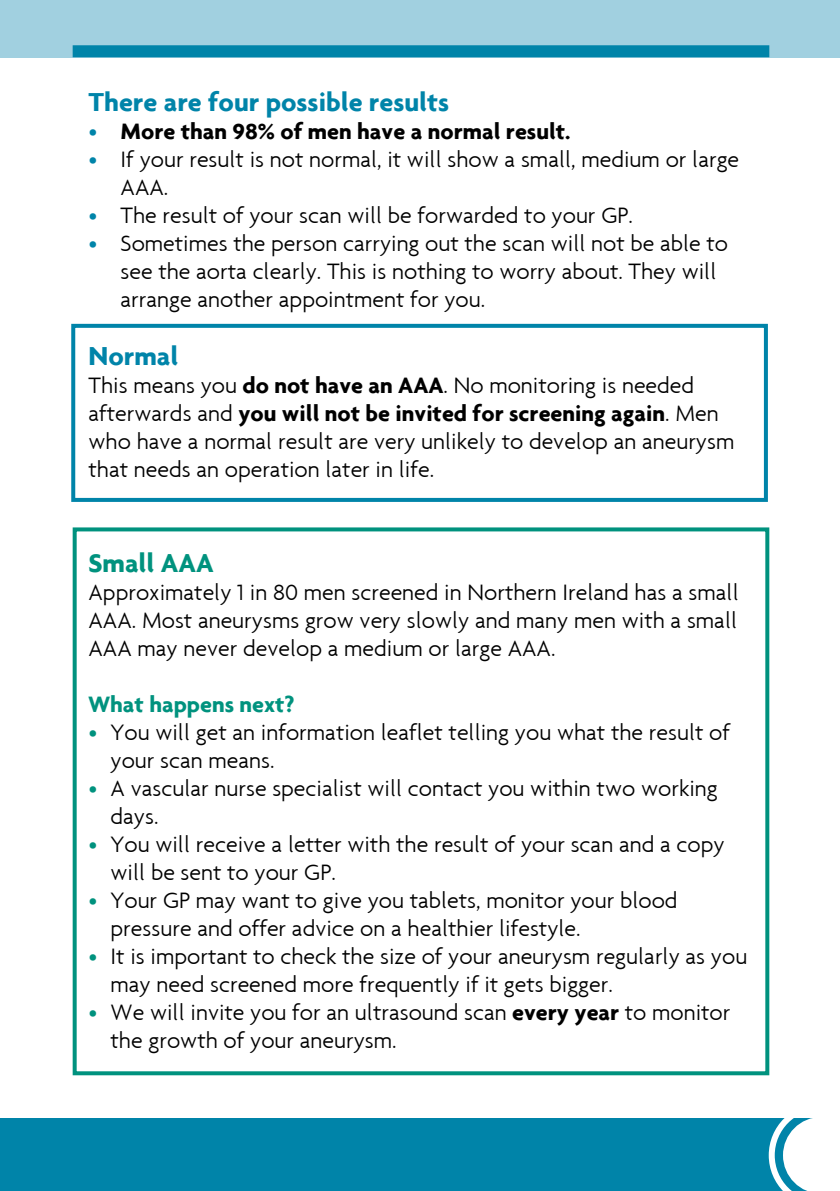
<style>
.page{position:relative;width:840px;height:1191px;background:#fff}
.page>*{position:absolute;margin:0;border:0;box-sizing:border-box;transform-origin:0 0}
.t1{font:700 28px "Agenda";color:#0084a9}
.t2{font:700 28px "Agenda";color:#00927e}
.t3{font:300 24px/28px "Agenda";color:#000}
.t4{font:700 24px "Agenda";color:#000}
.t5{font:700 24px "Agenda";color:#00927e}
.s1{font-weight:300;color:#0084a9}
.s2{color:#0084a9}
.s3{font-weight:700}
.s4{color:#00927e}
</style>
<div class="page">
<div style="left:0;top:0;width:839px;height:57px;background:#a1d0e0"></div>
<div style="left:0;top:1119px;width:820px;height:72px;background:#0084a9"></div>
<svg style="left:768px;top:1118px;width:52px;height:73px"></svg>
<div style="left:73px;top:45px;width:695px;height:12px;background:#0084a9"></div>
<div style="left:71px;top:324px;width:696px;height:178px;background:#fff;border:4px solid #0084a9"></div>
<div style="left:73px;top:527px;width:695px;height:548px;border:4px solid #00927e"></div>
<p class="t1" style="left:88px;top:85px;width:362px">There are four possible results</p>
<p class="t4" style="left:88px;top:117px;width:483px"><span class="s1">•</span> More than 98% of men have a normal result.</p>
<p class="t3" style="left:120px;top:145px;width:619px;text-indent:-32px"><span class="s2">•</span> If your result is not normal, it will show a small, medium or large<br>AAA.</p>
<p class="t3" style="left:88px;top:201px;width:545px"><span class="s2">•</span> The result of your scan will be forwarded to your GP.</p>
<p class="t3" style="left:120px;top:229px;width:608px;text-indent:-32px"><span class="s2">•</span> Sometimes the person carrying out the scan will not be able to see the aorta clearly. This is nothing to worry about. They will arrange another appointment for you.</p>
<p class="t1" style="left:88px;top:339px;width:91px">Normal</p>
<p class="t3" style="left:88px;top:371px;width:647px">This means you <span class="s3">do not have an AAA</span>. No monitoring is needed afterwards and <span class="s3">you will not be invited for screening again</span>. Men who have a normal result are very unlikely to develop an aneurysm that needs an operation later in life.</p>
<p class="t2" style="left:88px;top:546px;width:127px">Small AAA</p>
<p class="t3" style="left:88px;top:578px;width:651px;text-align:justify">Approximately 1 in 80 men screened in Northern Ireland has a small AAA. Most aneurysms grow very slowly and many men with a small AAA may never develop a medium or large AAA.</p>
<p class="t5" style="left:88px;top:690px;width:207px">What happens next?</p>
<p class="t3" style="left:110px;top:718px;width:620px;text-indent:-22px"><span class="s4">•</span> You will get an information leaflet telling you what the result of your scan means.</p>
<p class="t3" style="left:110px;top:774px;width:608px;text-indent:-22px"><span class="s4">•</span> A vascular nurse specialist will contact you within two working days.</p>
<p class="t3" style="left:110px;top:830px;width:615px;text-indent:-22px"><span class="s4">•</span> You will receive a letter with the result of your scan and a copy will be sent to your GP.</p>
<p class="t3" style="left:110px;top:886px;width:568px;text-indent:-22px"><span class="s4">•</span> Your GP may want to give you tablets, monitor your blood pressure and offer advice on a healthier lifestyle.</p>
<p class="t3" style="left:110px;top:942px;width:638px;text-indent:-22px"><span class="s4">•</span> It is important to check the size of your aneurysm regularly as you may need screened more frequently if it gets bigger.</p>
<p class="t3" style="left:110px;top:998px;width:621px;text-indent:-22px"><span class="s4">•</span> We will invite you for an ultrasound scan <span class="s3">every year</span> to monitor the growth of your aneurysm.</p>
</div>
